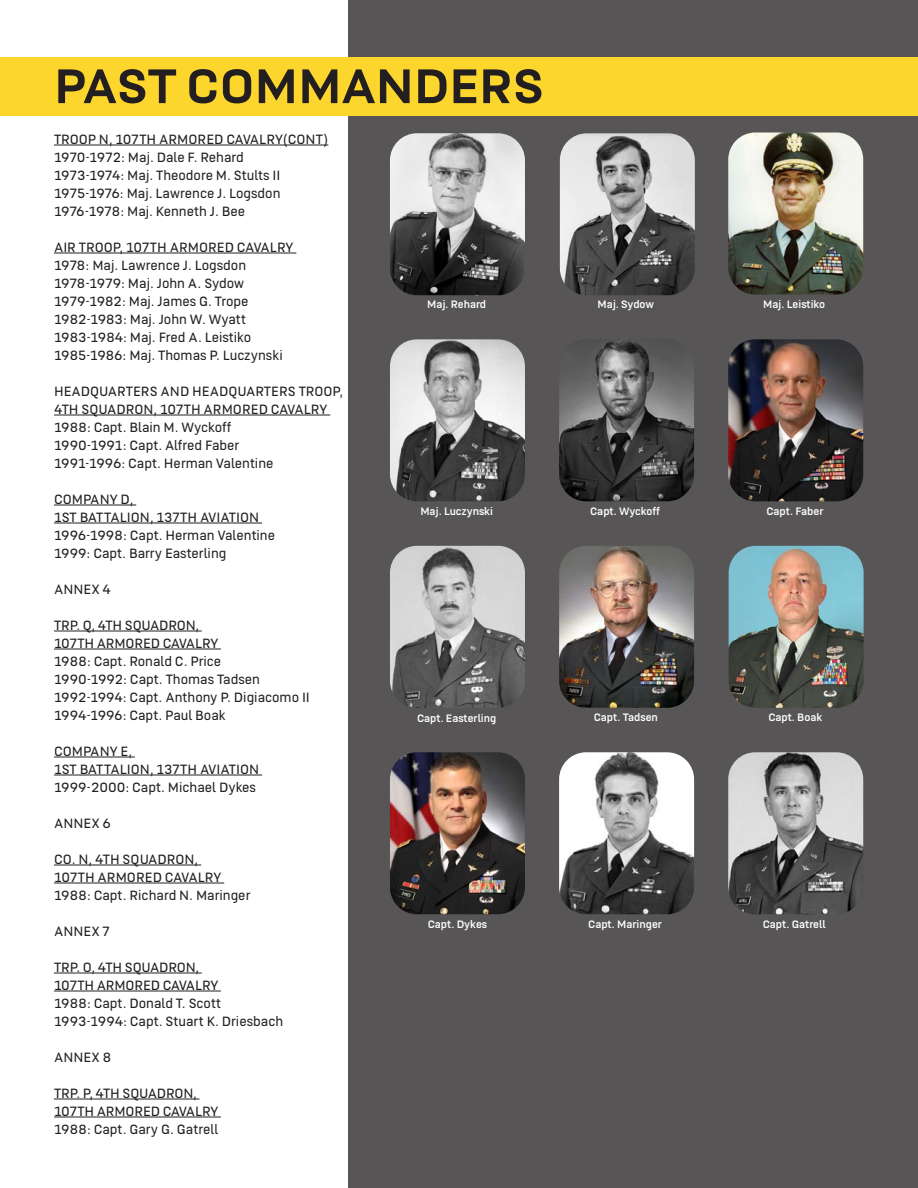
<style>
.page{position:relative;width:918px;height:1188px;background:#fff}
.page>*{position:absolute;margin:0;border:0;box-sizing:border-box;transform-origin:0 0}
.t1{font:700 54px "US Army";color:#231f20}
.t2{font:300 15px/18px "US Army";color:#231f20}
.t3{font:12px "US Army";color:#fff}
</style>
<div class="page">
<div style="left:349px;top:0;width:569px;height:1188px;background:#585556"></div>
<img style="left:559px;top:752px;width:135px;height:162px">
<img style="left:728px;top:752px;width:135px;height:162px">
<img style="left:390px;top:133px;width:135px;height:162px">
<img style="left:560px;top:133px;width:135px;height:162px">
<img style="left:728px;top:339px;width:135px;height:162px">
<img style="left:390px;top:546px;width:135px;height:162px">
<img style="left:559px;top:546px;width:135px;height:162px">
<img style="left:729px;top:546px;width:135px;height:162px">
<img style="left:390px;top:752px;width:135px;height:162px">
<img style="left:390px;top:339px;width:135px;height:162px">
<img style="left:559px;top:339px;width:135px;height:162px">
<img style="left:728px;top:133px;width:135px;height:162px">
<div style="left:0;top:57px;width:918px;height:58px;background:#fcd52d"></div>
<hr style="left:54px;top:145px;width:274px;height:1px;background:#231f20">
<hr style="left:54px;top:253px;width:242px;height:1px;background:#231f20">
<hr style="left:54px;top:415px;width:276px;height:1px;background:#231f20">
<hr style="left:54px;top:505px;width:82px;height:1px;background:#231f20">
<hr style="left:54px;top:523px;width:208px;height:1px;background:#231f20">
<hr style="left:54px;top:631px;width:148px;height:1px;background:#231f20">
<hr style="left:54px;top:649px;width:167px;height:1px;background:#231f20">
<hr style="left:54px;top:757px;width:81px;height:1px;background:#231f20">
<hr style="left:54px;top:775px;width:208px;height:1px;background:#231f20">
<hr style="left:54px;top:865px;width:147px;height:1px;background:#231f20">
<hr style="left:54px;top:883px;width:170px;height:1px;background:#231f20">
<hr style="left:54px;top:973px;width:148px;height:1px;background:#231f20">
<hr style="left:54px;top:991px;width:167px;height:1px;background:#231f20">
<hr style="left:54px;top:1099px;width:146px;height:1px;background:#231f20">
<hr style="left:54px;top:1117px;width:167px;height:1px;background:#231f20">
<p class="t1" style="left:54px;top:56px;width:492px">PAST COMMANDERS</p>
<p class="t2" style="left:54px;top:130px;width:276px">TROOP N, 107TH ARMORED CAVALRY(CONT)</p>
<p class="t2" style="left:54px;top:148px;width:191px">1970-1972: Maj. Dale F. Rehard</p>
<p class="t2" style="left:54px;top:166px;width:228px">1973-1974: Maj. Theodore M. Stults II</p>
<p class="t2" style="left:54px;top:184px;width:228px">1975-1976: Maj. Lawrence J. Logsdon</p>
<p class="t2" style="left:54px;top:202px;width:193px">1976-1978: Maj. Kenneth J. Bee</p>
<p class="t2" style="left:54px;top:238px;width:241px">AIR TROOP, 107TH ARMORED CAVALRY</p>
<p class="t2" style="left:54px;top:256px;width:194px">1978: Maj. Lawrence J. Logsdon</p>
<p class="t2" style="left:54px;top:274px;width:192px">1978-1979: Maj. John A. Sydow</p>
<p class="t2" style="left:54px;top:292px;width:196px">1979-1982: Maj. James G. Trope</p>
<p class="t2" style="left:54px;top:310px;width:194px">1982-1983: Maj. John W. Wyatt</p>
<p class="t2" style="left:54px;top:328px;width:199px">1983-1984: Maj. Fred A. Leistiko</p>
<p class="t2" style="left:54px;top:346px;width:230px">1985-1986: Maj. Thomas P. Luczynski</p>
<p class="t2" style="left:54px;top:382px;width:291px">HEADQUARTERS AND HEADQUARTERS TROOP,<br>4TH SQUADRON, 107TH ARMORED CAVALRY</p>
<p class="t2" style="left:54px;top:418px;width:179px">1988: Capt. Blain M. Wyckoff</p>
<p class="t2" style="left:54px;top:436px;width:187px">1990-1991: Capt. Alfred Faber</p>
<p class="t2" style="left:54px;top:454px;width:221px">1991-1996: Capt. Herman Valentine</p>
<p class="t2" style="left:54px;top:490px;width:81px">COMPANY D,</p>
<p class="t2" style="left:54px;top:508px;width:207px">1ST BATTALION, 137TH AVIATION</p>
<p class="t2" style="left:54px;top:526px;width:223px">1996-1998: Capt. Herman Valentine</p>
<p class="t2" style="left:54px;top:544px;width:174px">1999: Capt. Barry Easterling</p>
<p class="t2" style="left:54px;top:580px;width:58px">ANNEX 4</p>
<p class="t2" style="left:54px;top:616px;width:147px">TRP. Q, 4TH SQUADRON,</p>
<p class="t2" style="left:54px;top:634px;width:166px">107TH ARMORED CAVALRY</p>
<p class="t2" style="left:54px;top:652px;width:169px">1988: Capt. Ronald C. Price</p>
<p class="t2" style="left:54px;top:670px;width:208px">1990-1992: Capt. Thomas Tadsen</p>
<p class="t2" style="left:54px;top:688px;width:257px">1992-1994: Capt. Anthony P. Digiacomo II</p>
<p class="t2" style="left:54px;top:706px;width:173px">1994-1996: Capt. Paul Boak</p>
<p class="t2" style="left:54px;top:742px;width:80px">COMPANY E,</p>
<p class="t2" style="left:54px;top:760px;width:207px">1ST BATTALION, 137TH AVIATION</p>
<p class="t2" style="left:54px;top:778px;width:203px">1999-2000: Capt. Michael Dykes</p>
<p class="t2" style="left:54px;top:814px;width:59px">ANNEX 6</p>
<p class="t2" style="left:54px;top:850px;width:146px">CO. N, 4TH SQUADRON,</p>
<p class="t2" style="left:54px;top:868px;width:169px">107TH ARMORED CAVALRY</p>
<p class="t2" style="left:54px;top:886px;width:198px">1988: Capt. Richard N. Maringer</p>
<p class="t2" style="left:54px;top:922px;width:57px">ANNEX 7</p>
<p class="t2" style="left:54px;top:958px;width:147px">TRP. O, 4TH SQUADRON,</p>
<p class="t2" style="left:54px;top:976px;width:166px">107TH ARMORED CAVALRY</p>
<p class="t2" style="left:54px;top:994px;width:169px">1988: Capt. Donald T. Scott</p>
<p class="t2" style="left:54px;top:1012px;width:231px">1993-1994: Capt. Stuart K. Driesbach</p>
<p class="t2" style="left:54px;top:1048px;width:59px">ANNEX 8</p>
<p class="t2" style="left:54px;top:1084px;width:145px">TRP. P, 4TH SQUADRON,</p>
<p class="t2" style="left:54px;top:1102px;width:166px">107TH ARMORED CAVALRY</p>
<p class="t2" style="left:54px;top:1120px;width:166px">1988: Capt. Gary G. Gatrell</p>
<p class="t3" style="left:763px;top:297px;width:64px">Maj. Leistiko</p>
<p class="t3" style="left:427px;top:298px;width:61px">Maj. Rehard</p>
<p class="t3" style="left:598px;top:298px;width:58px">Maj. Sydow</p>
<p class="t3" style="left:420px;top:504px;width:74px">Maj. Luczynski</p>
<p class="t3" style="left:590px;top:504px;width:71px">Capt. Wyckoff</p>
<p class="t3" style="left:766px;top:504px;width:59px">Capt. Faber</p>
<p class="t3" style="left:417px;top:712px;width:81px">Capt. Easterling</p>
<p class="t3" style="left:594px;top:711px;width:66px">Capt. Tadsen</p>
<p class="t3" style="left:768px;top:711px;width:56px">Capt. Boak</p>
<p class="t3" style="left:588px;top:917px;width:75px">Capt. Maringer</p>
<p class="t3" style="left:763px;top:917px;width:64px">Capt. Gatrell</p>
<p class="t3" style="left:428px;top:918px;width:61px">Capt. Dykes</p>
</div>
